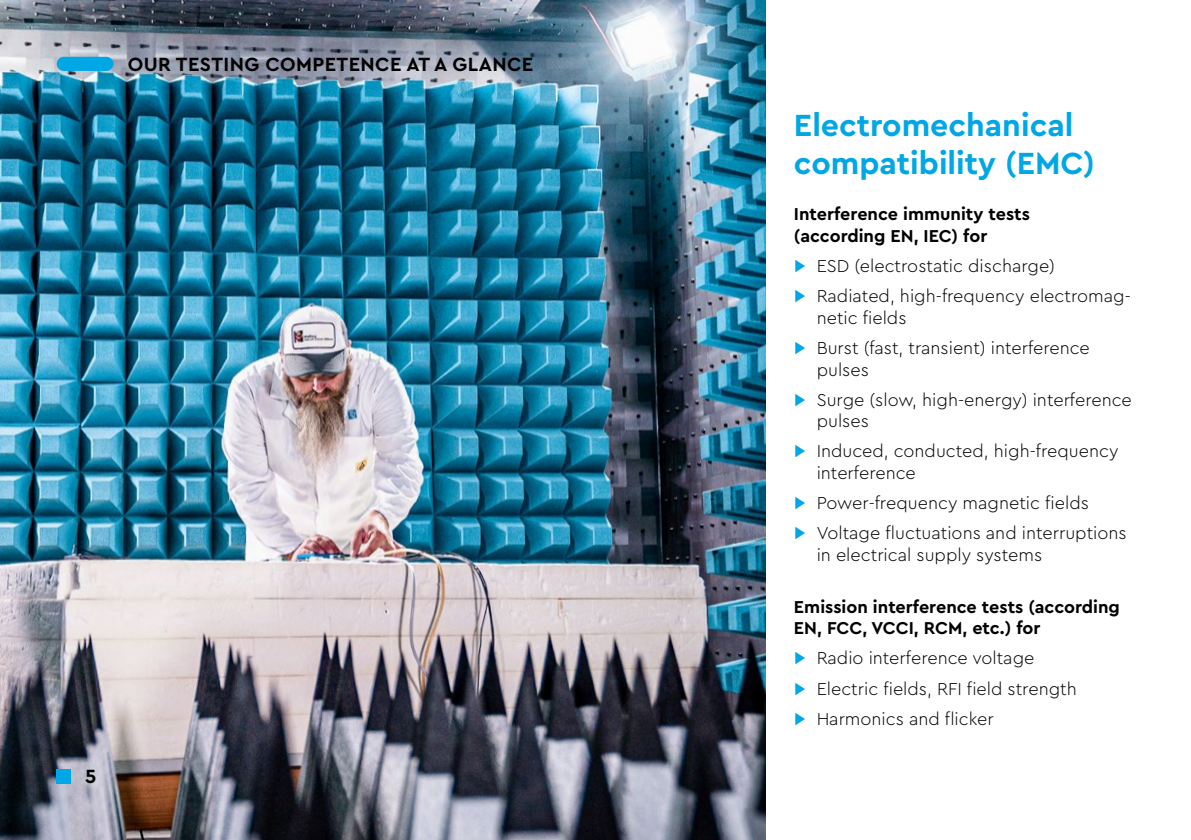
<style>
.page{position:relative;width:1191px;height:840px;background:#fff}
.page>*{position:absolute;margin:0;border:0;box-sizing:border-box;transform-origin:0 0}
.t1{font:700 32px/38.4px "TQPRO";color:#00a7e5}
.t2{font:700 20px "TQPRO";letter-spacing:.02em;color:#000}
.t3{font:300 18px/30px "TQPRO";color:#020103}
.t4{font:700 18px/21.6px "TQPRO";color:#020103}
.s1{color:#00a7e5}
</style>
<div class="page">
<img style="left:0;top:0;width:765px;height:839px">
<div style="left:57px;top:768px;width:14px;height:14px;background:#00a7e5"></div>
<div style="left:57px;top:57px;width:56px;height:14px;background:#00a7e5;border-radius:7px"></div>
<p class="t2" style="left:128px;top:51px;width:407px">OUR TESTING COMPETENCE AT A GLANCE</p>
<p class="t2" style="left:85px;top:762px;width:13px">5</p>
<h1 class="t1" style="left:794px;top:104px;width:302px">Electromechanical compatibility (EMC)</h1>
<p class="t4" style="left:794px;top:202px;width:237px">Interference immunity tests (according EN, IEC) for</p>
<p class="t3" style="left:794px;top:250px;width:338px"><span class="s1">▶</span> ESD (electrostatic discharge)<br><span class="s1">▶</span> Radiated, high-frequency electromag-</p>
<p class="t3" style="left:794px;top:302px;width:297px;text-indent:23px">netic fields<br><span class="s1">▶</span> Burst (fast, transient) interference</p>
<p class="t3" style="left:794px;top:353px;width:339px;text-indent:23px">pulses<br><span class="s1">▶</span> Surge (slow, high-energy) interference</p>
<p class="t3" style="left:794px;top:405px;width:326px;text-indent:23px">pulses<br><span class="s1">▶</span> Induced, conducted, high-frequency</p>
<p class="t3" style="left:794px;top:457px;width:334px;text-indent:23px">interference<br><span class="s1">▶</span> Power-frequency magnetic fields<br><span class="s1">▶</span> Voltage fluctuations and interruptions</p>
<p class="t3" style="left:816px;top:539px;width:227px">in electrical supply systems</p>
<p class="t4" style="left:794px;top:594px;width:327px">Emission interference tests (according<br>EN, FCC, VCCI, RCM, etc.) for</p>
<p class="t3" style="left:794px;top:642px;width:284px"><span class="s1">▶</span> Radio interference voltage<br><span class="s1">▶</span> Electric fields, RFI field strength <span class="s1">▶</span> Harmonics and flicker</p>
</div>
